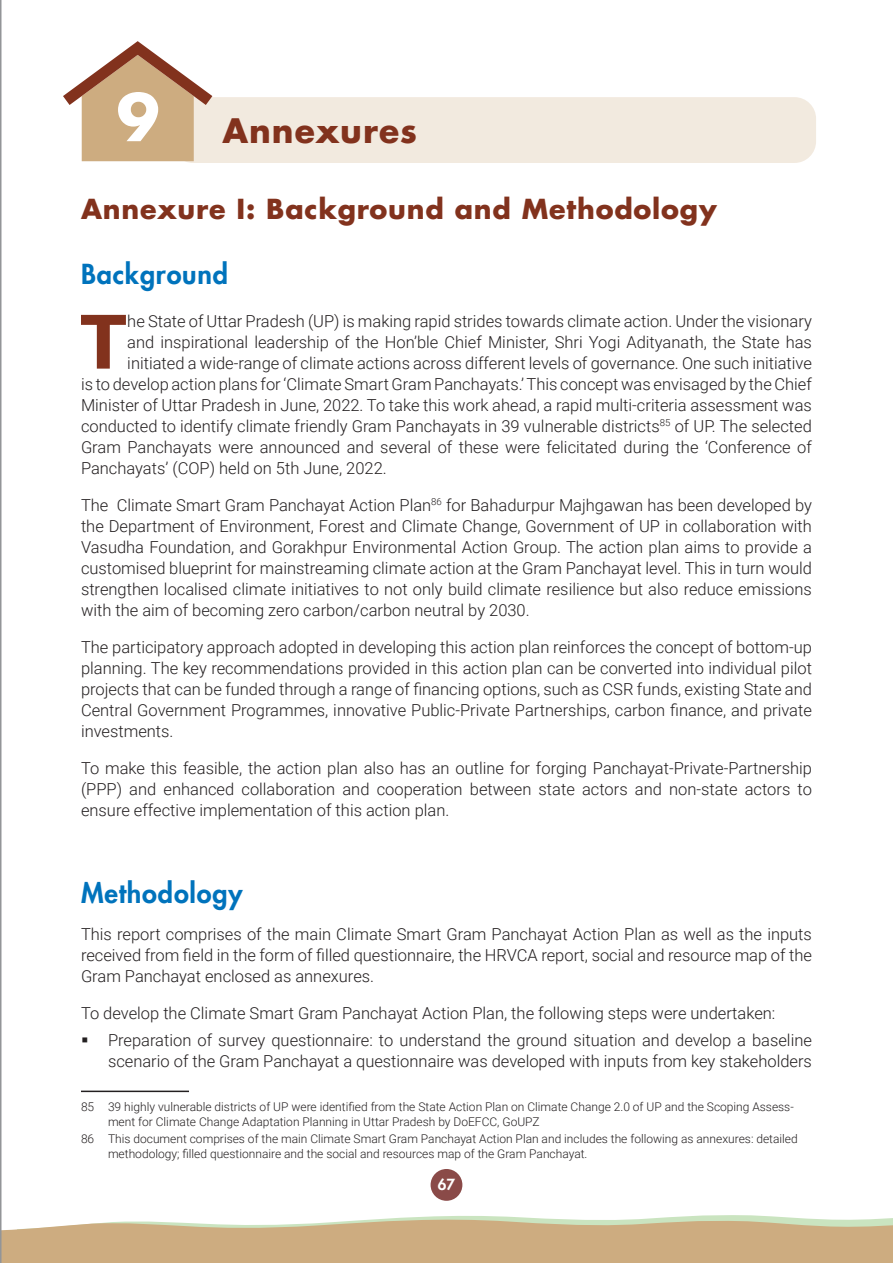
<style>
.page{position:relative;width:893px;height:1263px;background:#fff}
.page>*{position:absolute;margin:0;border:0;box-sizing:border-box;transform-origin:0 0}
.Bodytext{font:900 75.6px "Roboto";color:#82321d}
.B-level{font:700 62.7px "Futura LT";color:#fff}
.Chapters{font:700 33px "Futura LT";letter-spacing:.03em;color:#82321d}
.A-level{font:700 27px "Futura LT";letter-spacing:.03em;color:#82321d}
.Bodytext-2{font:800 27px "Futura LT";letter-spacing:.03em;color:#0073bc}
.B-level-2{font:800 27px "Futura LT";letter-spacing:.03em;color:#0073bc}
.Bodytext-3{font:300 16.5px/21px "Roboto";color:#231f20;text-align:justify}
.t1{font:800 15px "Futura LT";color:#fff}
.footnote{font:300 12px/14.4px "Roboto";color:#231f20}
</style>
<div class="page">
<svg style="left:2px;top:1215px;width:891px;height:48px;background:#d2b993"></svg>
<div style="left:431px;top:1169px;width:31px;height:32px;background:#8a4a48;border-radius:50%"></div>
<hr style="left:0;top:0;width:2px;height:1263px;background:#939598">
<div style="left:172px;top:97px;width:644px;height:66px;background:#f2eadf;border-radius:22px"></div>
<svg style="left:63px;top:41px;width:149px;height:120px"></svg>
<hr style="left:81px;top:1090px;width:108px;height:2px;background:#231f20">
<p class="B-level" style="left:117px;top:76px;width:45px">9</p>
<p class="Chapters" style="left:222px;top:109px;width:196px">Annexures</p>
<p class="A-level" style="left:81px;top:190px;width:637px">Annexure I: Background and Methodology</p>
<p class="B-level-2" style="left:81px;top:256px;width:149px">Background</p>
<p class="Bodytext" style="left:80px;top:289px;width:49px">T</p>
<p class="Bodytext-3" style="left:127px;top:310px;width:686px">he State of Uttar Pradesh (UP) is making rapid strides towards climate action. Under the visionary</p>
<p class="Bodytext-3" style="left:127px;top:331px;width:686px">and inspirational leadership of the Hon’ble Chief Minister, Shri Yogi Adityanath, the State has</p>
<p class="Bodytext-3" style="left:127px;top:352px;width:686px">initiated a wide-range of climate actions across different levels of governance. One such initiative</p>
<p class="Bodytext-3" style="left:81px;top:373px;width:732px">is to develop action plans for ‘Climate Smart Gram Panchayats.’ This concept was envisaged by the Chief</p>
<p class="Bodytext-3" style="left:81px;top:394px;width:732px">Minister of Uttar Pradesh in June, 2022. To take this work ahead, a rapid multi-criteria assessment was</p>
<p class="Bodytext-3" style="left:81px;top:415px;width:732px">conducted to identify climate friendly Gram Panchayats in 39 vulnerable districts<sup>85</sup> of UP. The selected</p>
<p class="Bodytext-3" style="left:81px;top:436px;width:732px">Gram Panchayats were announced and several of these were felicitated during the ‘Conference of</p>
<p class="Bodytext-3" style="left:81px;top:457px;width:307px">Panchayats’ (COP) held on 5th June, 2022.</p>
<p class="Bodytext-3" style="left:81px;top:494px;width:732px">The Climate Smart Gram Panchayat Action Plan<sup>86</sup> for Bahadurpur Majhgawan has been developed by the Department of Environment, Forest and Climate Change, Government of UP in collaboration with Vasudha Foundation, and Gorakhpur Environmental Action Group. The action plan aims to provide a customised blueprint for mainstreaming climate action at the Gram Panchayat level. This in turn would strengthen localised climate initiatives to not only build climate resilience but also reduce emissions with the aim of becoming zero carbon/carbon neutral by 2030.</p>
<p class="Bodytext-3" style="left:81px;top:636px;width:732px">The participatory approach adopted in developing this action plan reinforces the concept of bottom-up planning. The key recommendations provided in this action plan can be converted into individual pilot projects that can be funded through a range of financing options, such as CSR funds, existing State and Central Government Programmes, innovative Public-Private Partnerships, carbon finance, and private investments.</p>
<p class="Bodytext-3" style="left:81px;top:757px;width:732px">To make this feasible, the action plan also has an outline for forging Panchayat-Private-Partnership (PPP) and enhanced collaboration and cooperation between state actors and non-state actors to ensure effective implementation of this action plan.</p>
<p class="Bodytext-2" style="left:81px;top:875px;width:163px">Methodology</p>
<p class="Bodytext-3" style="left:81px;top:923px;width:732px">This report comprises of the main Climate Smart Gram Panchayat Action Plan as well as the inputs received from field in the form of filled questionnaire, the HRVCA report, social and resource map of the Gram Panchayat enclosed as annexures.</p>
<p class="Bodytext-3" style="left:81px;top:1002px;width:696px">To develop the Climate Smart Gram Panchayat Action Plan, the following steps were undertaken:</p>
<p class="Bodytext-3" style="left:108px;top:1028px;width:705px">Preparation of survey questionnaire: to understand the ground situation and develop a baseline scenario of the Gram Panchayat a questionnaire was developed with inputs from key stakeholders</p>
<p class="footnote" style="left:108px;top:1099px;width:687px;text-indent:-27px">85 39 highly vulnerable districts of UP were identified from the State Action Plan on Climate Change 2.0 of UP and the Scoping Assess&shy;ment for Climate Change Adaptation Planning in Uttar Pradesh by DoEFCC, GoUPZ</p>
<p class="footnote" style="left:108px;top:1131px;width:691px;text-indent:-27px">86 This document comprises of the main Climate Smart Gram Panchayat Action Plan and includes the following as annexures: detailed methodology; filled questionnaire and the social and resources map of the Gram Panchayat.</p>
<p class="t1" style="left:438px;top:1174px;width:19px">67</p>
</div>
